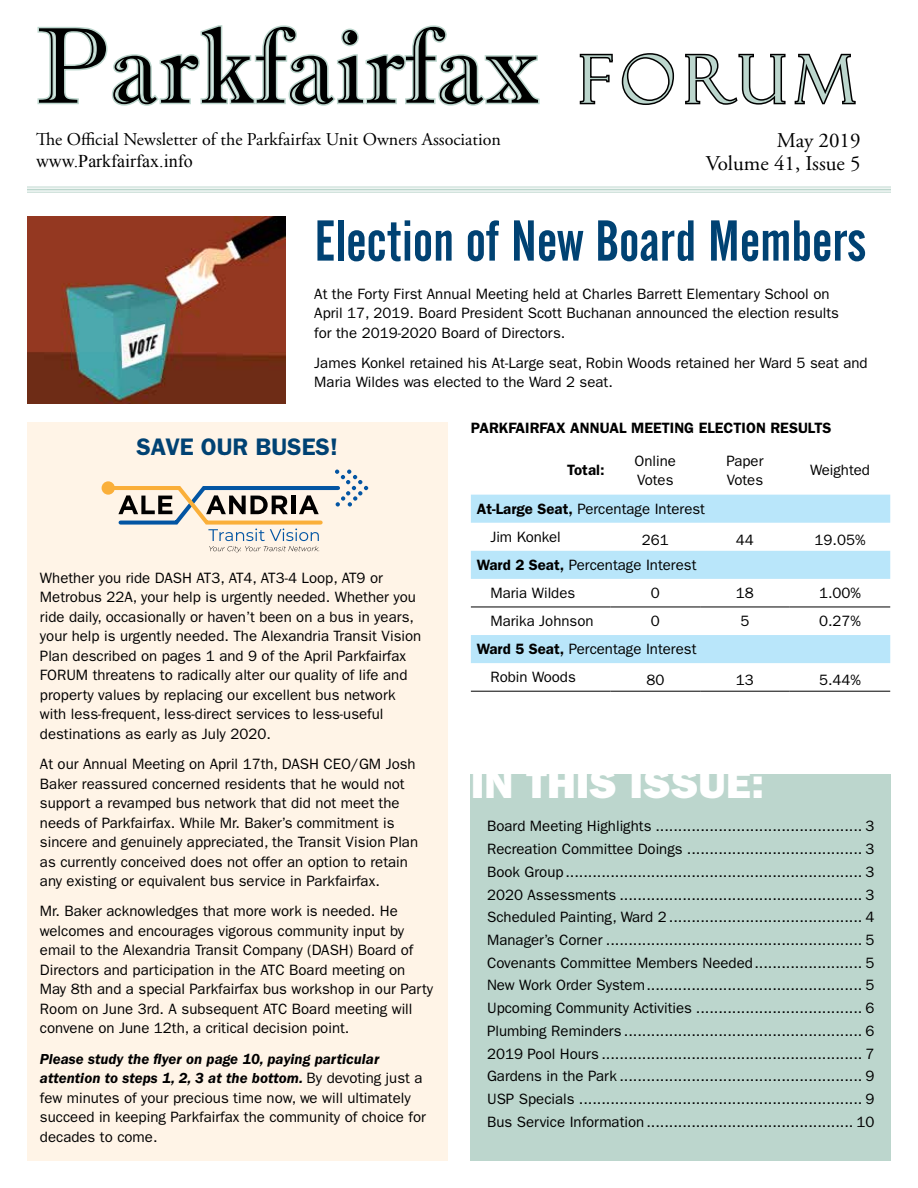
<style>
.page{position:relative;width:918px;height:1188px;background:#fff}
.page>*{position:absolute;margin:0;border:0;box-sizing:border-box;transform-origin:0 0}
.t1{font:108px "Imprint MT Shadow";color:#000}
.t2{font:57px "Alternate Gothic No 2 BT";color:#004273}
.t3{font:42px "ITC Franklin Gothic Std Hvy";color:#fff}
.t4{font:600 24px "ITC Franklin Gothic Std";color:#004273}
.t5{font:21px/22.5px "Adobe Garamond Pro";color:#000;text-align:right}
.t6{font:18px "Adobe Garamond Pro";color:#000}
.t7{font:18px "Times New Roman";color:#000}
.t8{font:15px/19.5px "ITC Franklin Gothic Std";color:#000}
.t9{font:600 15px "ITC Franklin Gothic Std";color:#000}
.s1{font-family:"Felix Titling";font-size:66px;color:#bcd6cd}
.s2{font-weight:600;font-style:italic}
.s3{font-weight:600}
</style>
<div class="page">
<svg style="left:37px;top:25px;width:503px;height:81px"></svg>
<svg style="left:579px;top:53px;width:34px;height:52px"></svg>
<svg style="left:621px;top:53px;width:54px;height:52px"></svg>
<svg style="left:685px;top:53px;width:101px;height:52px"></svg>
<svg style="left:794px;top:53px;width:62px;height:52px"></svg>
<hr style="left:27px;top:187px;width:864px;height:1px;background:#bcd6cd">
<hr style="left:27px;top:189px;width:864px;height:1px;background:#bcd6cd">
<hr style="left:27px;top:192px;width:864px;height:1px;background:#bcd6cd">
<div style="left:471px;top:774px;width:420px;height:387px;background:#bcd6cd"></div>
<div style="left:27px;top:422px;width:420px;height:739px;background:#fff4e7"></div>
<div style="left:102px;top:481px;width:13px;height:14px;background:#faaf3a;border-radius:50%"></div>
<svg style="left:109px;top:470px;width:259px;height:82px"></svg>
<svg style="left:471px;top:495px;width:419px;height:168px;fill:#c1e8fa"></svg>
<hr style="left:471px;top:607px;width:140px;height:1px;background:#000">
<hr style="left:611px;top:607px;width:89px;height:1px;background:#000">
<hr style="left:700px;top:607px;width:90px;height:1px;background:#000">
<hr style="left:790px;top:607px;width:100px;height:1px;background:#000">
<hr style="left:471px;top:691px;width:140px;height:1px;background:#000">
<hr style="left:611px;top:691px;width:89px;height:1px;background:#000">
<hr style="left:700px;top:691px;width:90px;height:1px;background:#000">
<hr style="left:790px;top:691px;width:100px;height:1px;background:#000">
<img style="left:27px;top:216px;width:259px;height:187px">
<h1 class="t1" style="left:36px;top:2px;width:820px">Parkfairfax <span class="s1">FORUM</span></h1>
<p class="t6" style="left:36px;top:129px;width:466px">The Official Newsletter of the Parkfairfax Unit Owners Association</p>
<p class="t7" style="left:36px;top:149px;width:158px">www.Parkfairfax.info</p>
<h3 class="t5" style="left:706px;top:130px;width:156px">May 2019<br>Volume 41, Issue 5</h3>
<h2 class="t2" style="left:314px;top:209px;width:554px">Election of New Board Members</h2>
<p class="t8" style="left:314px;top:284px;width:526px">At the Forty First Annual Meeting held at Charles Barrett Elementary School on<br>April 17, 2019. Board President Scott Buchanan announced the election results for the 2019-2020 Board of Directors.</p>
<p class="t8" style="left:314px;top:353px;width:555px">James Konkel retained his At-Large seat, Robin Woods retained her Ward 5 seat and<br>Maria Wildes was elected to the Ward 2 seat.</p>
<h3 class="t4" style="left:136px;top:433px;width:203px">SAVE OUR BUSES!</h3>
<p class="t8" style="left:40px;top:568px;width:383px">Whether you ride DASH AT3, AT4, AT3-4 Loop, AT9 or Metrobus 22A, your help is urgently needed. Whether you ride daily, occasionally or haven’t been on a bus in years, your help is urgently needed. The Alexandria Transit Vision Plan described on pages 1 and 9 of the April Parkfairfax FORUM threatens to radically alter our quality of life and property values by replacing our excellent bus network with less-frequent, less-direct services to less-useful destinations as early as July 2020.</p>
<p class="t8" style="left:40px;top:754px;width:380px">At our Annual Meeting on April 17th, DASH CEO/GM Josh Baker reassured concerned residents that he would not support a revamped bus network that did not meet the needs of Parkfairfax. While Mr. Baker’s commitment is sincere and genuinely appreciated, the Transit Vision Plan as currently conceived does not offer an option to retain any existing or equivalent bus service in Parkfairfax.</p>
<p class="t8" style="left:40px;top:902px;width:395px">Mr. Baker acknowledges that more work is needed. He welcomes and encourages vigorous community input by email to the Alexandria Transit Company (DASH) Board of Directors and participation in the ATC Board meeting on May 8th and a special Parkfairfax bus workshop in our Party Room on June 3rd. A subsequent ATC Board meeting will convene on June 12th, a critical decision point.</p>
<p class="t8" style="left:40px;top:1049px;width:388px"><span class="s2">Please study the flyer on page 10, paying particular attention to steps 1, 2, 3 at the bottom.</span> By devoting just a few minutes of your precious time now, we will ultimately succeed in keeping Parkfairfax the community of choice for decades to come.</p>
<p class="t9" style="left:471px;top:419px;width:362px">PARKFAIRFAX ANNUAL MEETING ELECTION RESULTS</p>
<p class="t9" style="left:567px;top:461px;width:39px">Total:</p>
<p class="t8" style="left:635px;top:451px;width:43px">Online<br>Votes</p>
<p class="t8" style="left:726px;top:451px;width:39px">Paper<br>Votes</p>
<p class="t8" style="left:810px;top:461px;width:61px">Weighted</p>
<p class="t8" style="left:490px;top:495px;width:216px;line-height:28px;text-indent:-14px"><span class="s3">At-Large Seat,</span> Percentage Interest<br>Jim Konkel</p>
<p class="t8" style="left:642px;top:530px;width:28px">261</p>
<p class="t8" style="left:736px;top:530px;width:19px">44</p>
<p class="t8" style="left:815px;top:530px;width:52px">19.05%</p>
<p class="t8" style="left:490px;top:551px;width:208px;line-height:28px;text-indent:-14px"><span class="s3">Ward 2 Seat,</span> Percentage Interest<br>Maria Wildes</p>
<p class="t8" style="left:651px;top:583px;width:10px">0</p>
<p class="t8" style="left:736px;top:583px;width:19px">18</p>
<p class="t8" style="left:819px;top:583px;width:43px">1.00%</p>
<p class="t8" style="left:490px;top:611px;width:105px">Marika Johnson</p>
<p class="t8" style="left:651px;top:611px;width:10px">0</p>
<p class="t8" style="left:740px;top:611px;width:10px">5</p>
<p class="t8" style="left:819px;top:611px;width:43px">0.27%</p>
<p class="t8" style="left:490px;top:635px;width:208px;line-height:28px;text-indent:-14px"><span class="s3">Ward 5 Seat,</span> Percentage Interest<br>Robin Woods</p>
<p class="t8" style="left:646px;top:670px;width:19px">80</p>
<p class="t8" style="left:736px;top:670px;width:19px">13</p>
<p class="t8" style="left:819px;top:670px;width:43px">5.44%</p>
<h3 class="t3" style="left:471px;top:759px;width:295px">IN THIS ISSUE:</h3>
<p class="t8" style="left:487px;top:815px;width:389px;line-height:22.8px;text-align:justify">Board Meeting Highlights .............................................. 3<br>Recreation Committee Doings ....................................... 3<br>Book Group.................................................................. 3<br>2020 Assessments ...................................................... 3<br>Scheduled Painting, Ward 2........................................... 4<br>Manager’s Corner ......................................................... 5<br>Covenants Committee Members Needed........................ 5<br>New Work Order System................................................ 5<br>Upcoming Community Activities ..................................... 6<br>Plumbing Reminders ..................................................... 6<br>2019 Pool Hours .......................................................... 7<br>Gardens in the Park ...................................................... 9<br>USP Specials ............................................................... 9<br>Bus Service Information .............................................. 10</p>
</div>
